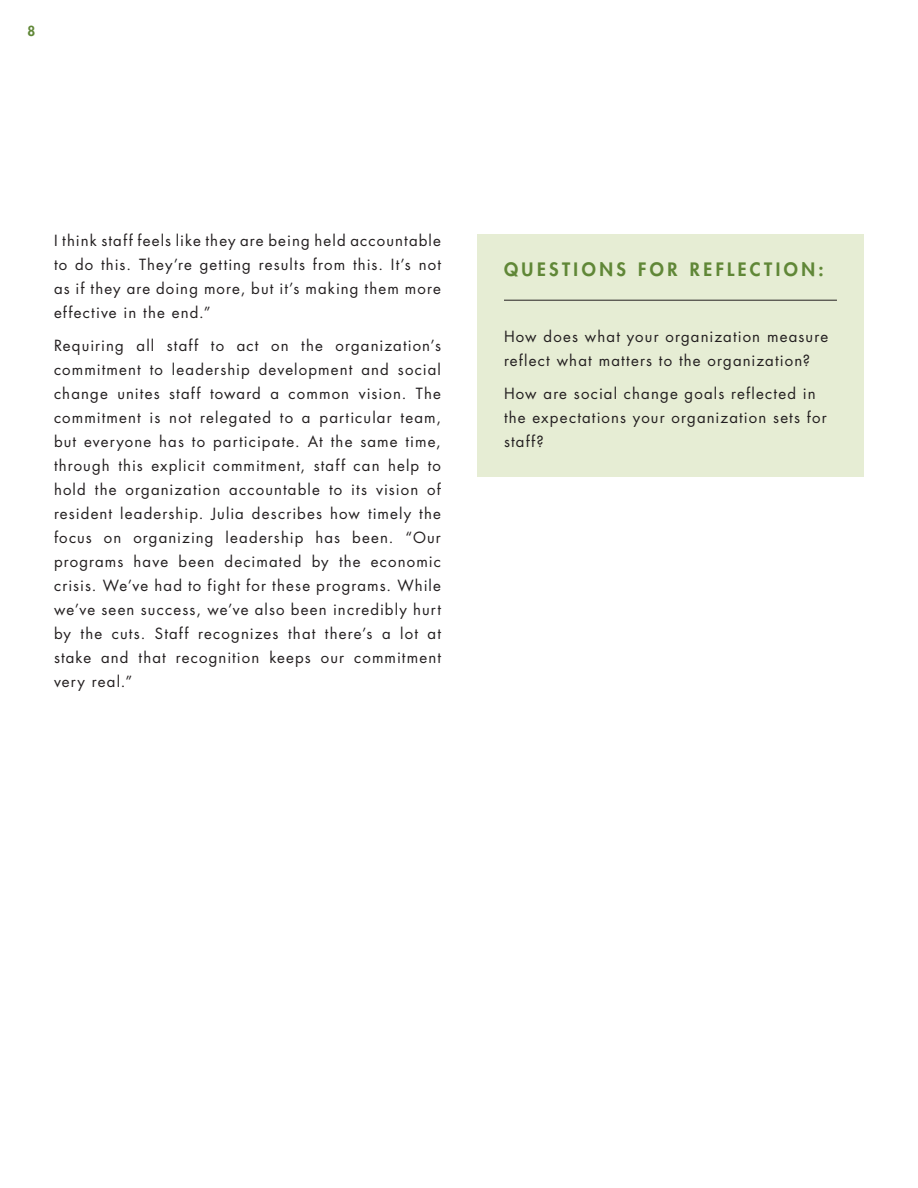
<style>
.page{position:relative;width:918px;height:1188px;background:#fff}
.page>*{position:absolute;margin:0;border:0;box-sizing:border-box;transform-origin:0 0}
.Hed{font:800 18px "Futura Std";letter-spacing:.195em;color:#608737}
.Intro_P_Green{font:15px/24px "Futura Std";letter-spacing:.075em;color:#231f20;text-align:justify}
.t1{font:800 13.5px "Futura Std";color:#608737}
</style>
<div class="page">
<div style="left:477px;top:234px;width:387px;height:243px;background:#e6edd4"></div>
<hr style="left:504px;top:300px;width:333px;height:1px;background:#231f20">
<p class="t1" style="left:27px;top:22px;width:9px">8</p>
<p class="Intro_P_Green" style="left:54px;top:229px;width:389px">I think staff feels like they are being held accountable to do this. They’re getting results from this. It’s not as if they are doing more, but it’s making them more effective in the end.”</p>
<p class="Intro_P_Green" style="left:54px;top:334px;width:389px">Requiring all staff to act on the organization’s commitment to leadership development and social change unites staff toward a common vision. The commitment is not relegated to a particular team, but everyone has to participate. At the same time, through this explicit commitment, staff can help to hold the organization accountable to its vision of resident leadership. Julia describes how timely the focus on organizing leadership has been. “Our programs have been decimated by the economic crisis. We’ve had to fight for these programs. While we’ve seen success, we’ve also been incredibly hurt by the cuts. Staff recognizes that there’s a lot at stake and that recognition keeps our commitment very real.”</p>
<p class="Hed" style="left:504px;top:258px;width:321px">QUESTIONS FOR REFLECTION:</p>
<p class="Intro_P_Green" style="left:504px;top:325px;width:326px">How does what your organization measure reflect what matters to the organization?</p>
<p class="Intro_P_Green" style="left:504px;top:382px;width:324px;text-align:left">How are social change goals reflected in the expectations your organization sets for staff?</p>
</div>
